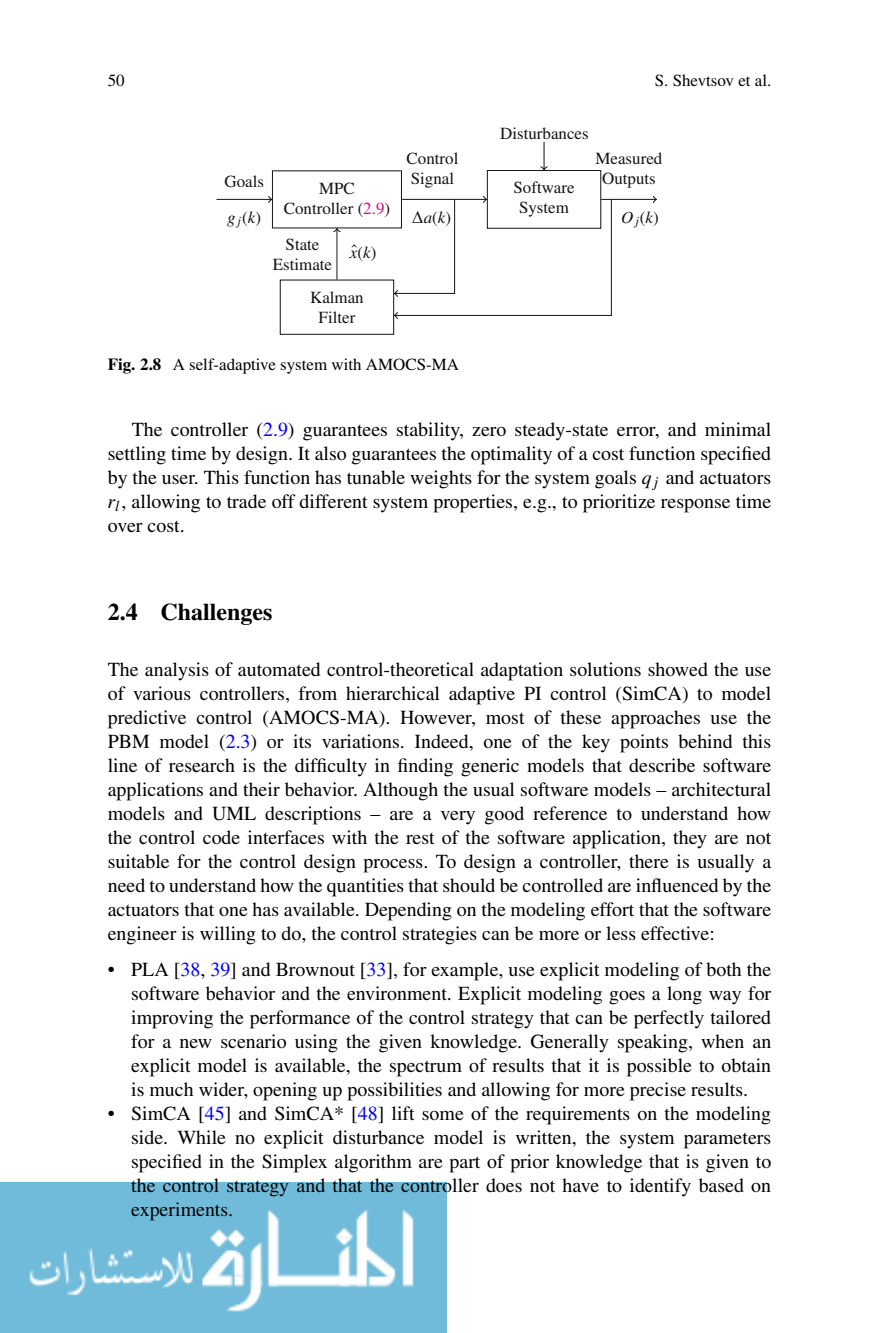
<style>
.page{position:relative;width:879px;height:1333px;background:#fff}
.page>*{position:absolute;margin:0;border:0;box-sizing:border-box;transform-origin:0 0}
.t1{font:700 24px "Yrtfjr Tmrtjf Times";color:#000}
.t2{font:20px/24px "Jjyqrl Qsmhgr Times";color:#000;text-align:justify}
.t3{font:17px/20px "Mtdjdf Yqdhpn Nimbus Rom No 9 L";color:#131413;text-align:center}
.t4{font:17px "Jjyqrl Qsmhgr Times";color:#000}
.t5{font:italic 17px "Dcrgrs Pxdtqp Nimbus Rom No 9 L";color:#131413}
.s1{font-family:"Mtdjdf Yqdhpn Nimbus Rom No 9 L";font-style:normal}
.s2{color:#e00985}
.s3{font-family:"Dcrgrs Pxdtqp Nimbus Rom No 9 L";font-style:italic}
.s4{font-family:"Yrtfjr Tmrtjf Times";font-weight:700}
.s5{color:#00f}
.s6{font-family:"Lfdbgm Lflprb MTMI"}
</style>
<div class="page">
<img style="left:0;top:1182px;width:446px;height:150px">
<div style="left:487px;top:170px;width:114px;height:59px;border:1px solid #131413"></div>
<div style="left:280px;top:279px;width:114px;height:56px;border:1px solid #131413"></div>
<hr style="left:216px;top:199px;width:55px;height:1px;background:#131413">
<svg style="left:268px;top:195px;width:5px;height:8px"></svg>
<hr style="left:601px;top:199px;width:55px;height:1px;background:#131413">
<svg style="left:652px;top:195px;width:5px;height:8px"></svg>
<svg style="left:540px;top:142px;width:8px;height:30px"></svg>
<hr style="left:336px;top:229px;width:1px;height:50px;background:#131413">
<svg style="left:333px;top:227px;width:8px;height:5px"></svg>
<svg style="left:392px;top:195px;width:220px;height:124px"></svg>
<p class="t4" style="left:108px;top:74px;width:18px">50</p>
<p class="t4" style="left:655px;top:74px;width:118px">S. Shevtsov et al.</p>
<p class="t3" style="left:224px;top:173px;width:41px">Goals</p>
<p class="t5" style="left:227px;top:211px;width:35px">g<sub>j</sub><span class="s1">(</span>k<span class="s1">)</span></p>
<p class="t3" style="left:500px;top:125px;width:90px">Disturbances</p>
<p class="t3" style="left:406px;top:150px;width:53px;text-align:left">Control<br>Signal</p>
<p class="t5" style="left:424px;top:211px;width:29px">a<span class="s1">(</span>k<span class="s1">)</span></p>
<p class="t3" style="left:284px;top:179px;width:108px">MPC<br>Controller (<span class="s2">2.9</span>)</p>
<p class="t3" style="left:513px;top:179px;width:62px">Software<br>System</p>
<p class="t3" style="left:273px;top:235px;width:61px">State<br>Estimate</p>
<p class="t3" style="left:350px;top:244px;width:28px"><span class="s3">x</span>ˆ(<span class="s3">k</span>)</p>
<p class="t3" style="left:310px;top:288px;width:55px">Kalman<br>Filter</p>
<p class="t3" style="left:595px;top:150px;width:68px">Measured<br>Outputs</p>
<p class="t5" style="left:621px;top:211px;width:39px">O<sub>j</sub><span class="s1">(</span>k<span class="s1">)</span></p>
<p class="t4" style="left:108px;top:358px;width:353px"><span class="s4">Fig. 2.8</span> A self-adaptive system with AMOCS-MA</p>
<p class="t2" style="left:108px;top:419px;width:665px;text-indent:24px">The controller (<span class="s5">2.9</span>) guarantees stability, zero steady-state error, and minimal settling time by design. It also guarantees the optimality of a cost function specified by the user. This function has tunable weights for the system goals <span class="s6">q</span><sub>j</sub> and actuators <span class="s6">r</span><sub>l</sub>, allowing to trade off different system properties, e.g., to prioritize response time over cost.</p>
<p class="t1" style="left:108px;top:603px;width:166px">2.4 Challenges</p>
<p class="t2" style="left:108px;top:658px;width:665px">The analysis of automated control-theoretical adaptation solutions showed the use of various controllers, from hierarchical adaptive PI control (SimCA) to model predictive control (AMOCS-MA). However, most of these approaches use the PBM model (<span class="s5">2.3</span>) or its variations. Indeed, one of the key points behind this line of research is the difficulty in finding generic models that describe software applications and their behavior. Although the usual software models – architectural models and UML descriptions – are a very good reference to understand how the control code interfaces with the rest of the software application, they are not suitable for the control design process. To design a controller, there is usually a need to understand how the quantities that should be controlled are influenced by the actuators that one has available. Depending on the modeling effort that the software engineer is willing to do, the control strategies can be more or less effective:</p>
<p class="t2" style="left:131px;top:958px;width:641px;text-indent:-23px">• PLA [<span class="s5">38</span>, <span class="s5">39</span>] and Brownout [<span class="s5">33</span>], for example, use explicit modeling of both the software behavior and the environment. Explicit modeling goes a long way for improving the performance of the control strategy that can be perfectly tailored for a new scenario using the given knowledge. Generally speaking, when an explicit model is available, the spectrum of results that it is possible to obtain is much wider, opening up possibilities and allowing for more precise results.</p>
<p class="t2" style="left:131px;top:1102px;width:641px;text-indent:-23px">• SimCA [<span class="s5">45</span>] and SimCA* [<span class="s5">48</span>] lift some of the requirements on the modeling side. While no explicit disturbance model is written, the system parameters specified in the Simplex algorithm are part of prior knowledge that is given to the control strategy and that the controller does not have to identify based on experiments.</p>
</div>
